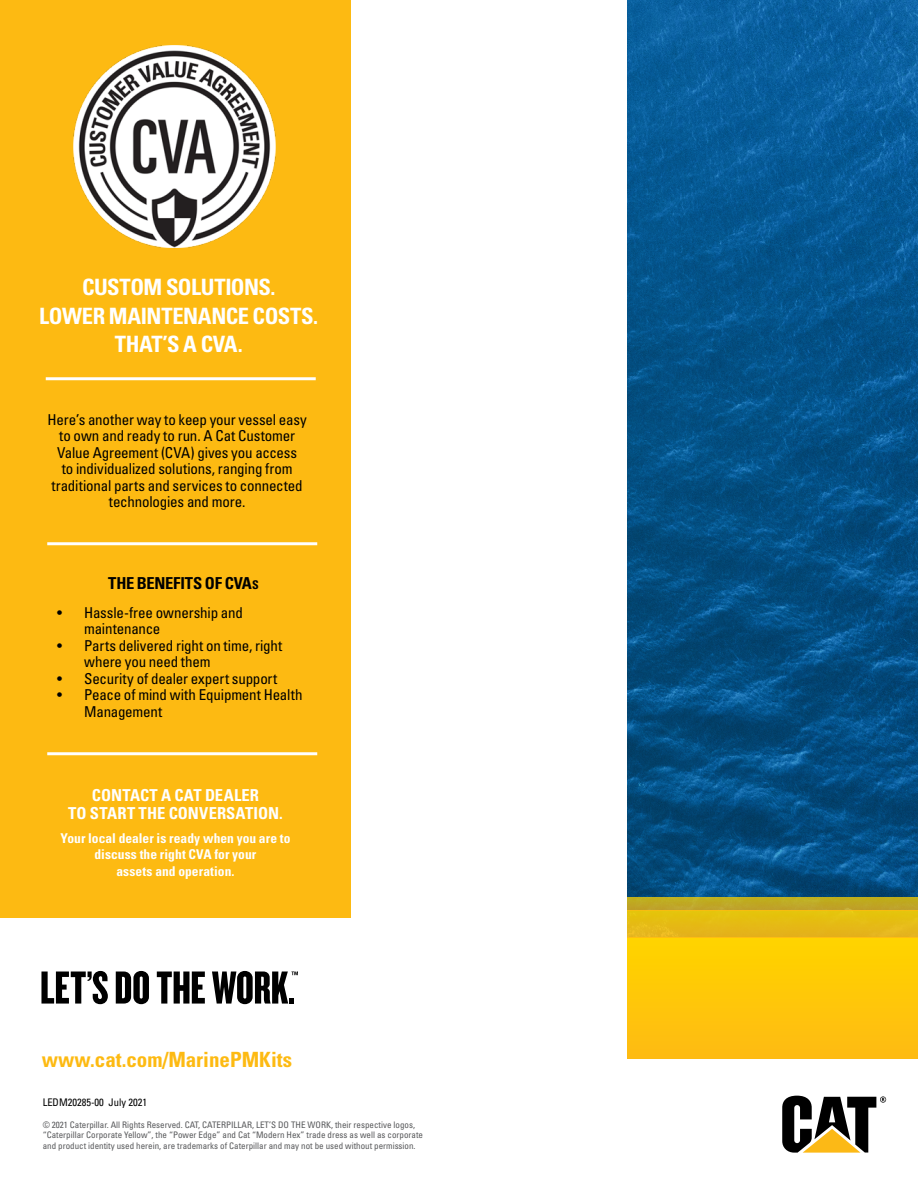
<style>
.page{position:relative;width:918px;height:1188px;background:#fff}
.page>*{position:absolute;margin:0;border:0;box-sizing:border-box;transform-origin:0 0}
.t1{font:700 condensed 22.5px/28.5px "Univers LT Std";letter-spacing:-.02em;color:#fff;text-align:center}
.t2{font:700 condensed 21px "Univers LT Std";color:#fdba12}
.t3{font:700 condensed 16.5px/18px "Univers LT Std";letter-spacing:.005em;color:#fff;text-align:center}
.t4{font:700 condensed 16.5px "Univers LT Std";letter-spacing:-.02em;color:#000}
.t5{font:condensed 15px/16.5px "Univers LT Std";letter-spacing:-.01em;color:#000}
.t6{font:700 condensed 13.5px/16.5px "Univers LT Std";letter-spacing:.005em;color:#fff;text-align:center}
.t7{font:condensed 10.5px "Univers LT Std";color:#000}
.t8{font:condensed 9px/10.5px "Univers LT Std";color:#58595b}
.s1{font-size:12px}
</style>
<div class="page">
<img style="left:628px;top:0;width:290px;height:897px">
<div style="left:0;top:0;width:351px;height:918px;background:#fdba12"></div>
<hr style="left:46px;top:377px;width:270px;height:3px;background:#fff">
<hr style="left:47px;top:542px;width:270px;height:3px;background:#fff">
<img style="left:74px;top:45px;width:202px;height:202px">
<svg style="left:41px;top:971px;width:67px;height:33px"></svg>
<svg style="left:116px;top:971px;width:33px;height:33px"></svg>
<svg style="left:157px;top:972px;width:48px;height:32px"></svg>
<svg style="left:212px;top:971px;width:86px;height:33px"></svg>
<hr style="left:47px;top:752px;width:270px;height:3px;background:#fff">
<svg style="left:782px;top:1096px;width:104px;height:57px"></svg>
<div style="left:627px;top:938px;width:291px;height:121px;background:#ffc809"></div>
<div style="left:627px;top:910px;width:291px;height:28px;background:#e5bb15"></div>
<div style="left:627px;top:897px;width:291px;height:13px;background:#bfa824"></div>
<h1 class="t1" style="left:39px;top:273px;width:281px">CUSTOM SOLUTIONS.<br>LOWER MAINTENANCE COSTS.<br>THAT’S A CVA.</h1>
<p class="t5" style="left:48px;top:411px;width:261px;text-align:center">Here’s another way to keep your vessel easy to own and ready to run. A Cat Customer Value Agreement (CVA) gives you access<br>to individualized solutions, ranging from traditional parts and services to connected technologies and more.</p>
<p class="t4" style="left:108px;top:573px;width:152px">THE BENEFITS OF CVA<span class="s1">S</span></p>
<p class="t5" style="left:84px;top:604px;width:160px;text-indent:-27px">• Hassle-free ownership and maintenance</p>
<p class="t5" style="left:84px;top:637px;width:200px;text-indent:-27px">• Parts delivered right on time, right where you need them</p>
<p class="t5" style="left:57px;top:670px;width:222px">• Security of dealer expert support</p>
<p class="t5" style="left:84px;top:686px;width:220px;text-indent:-27px">• Peace of mind with Equipment Health<br>Management</p>
<p class="t3" style="left:68px;top:786px;width:216px">CONTACT A CAT DEALER<br>TO START THE CONVERSATION.</p>
<p class="t6" style="left:60px;top:830px;width:232px">Your local dealer is ready when you are to discuss the right CVA for your<br>assets and operation.</p>
<h2 class="t2" style="left:42px;top:1047px;width:252px">www.cat.com/MarinePMKits</h2>
<p class="t7" style="left:43px;top:1096px;width:106px">LEDM20285-00 July 2021</p>
<p class="t8" style="left:43px;top:1119px;width:382px">© 2021 Caterpillar. All Rights Reserved. CAT, CATERPILLAR, LET’S DO THE WORK, their respective logos, “Caterpillar Corporate Yellow”, the “Power Edge” and Cat “Modern Hex” trade dress as well as corporate and product identity used herein, are trademarks of Caterpillar and may not be used without permission.</p>
</div>
